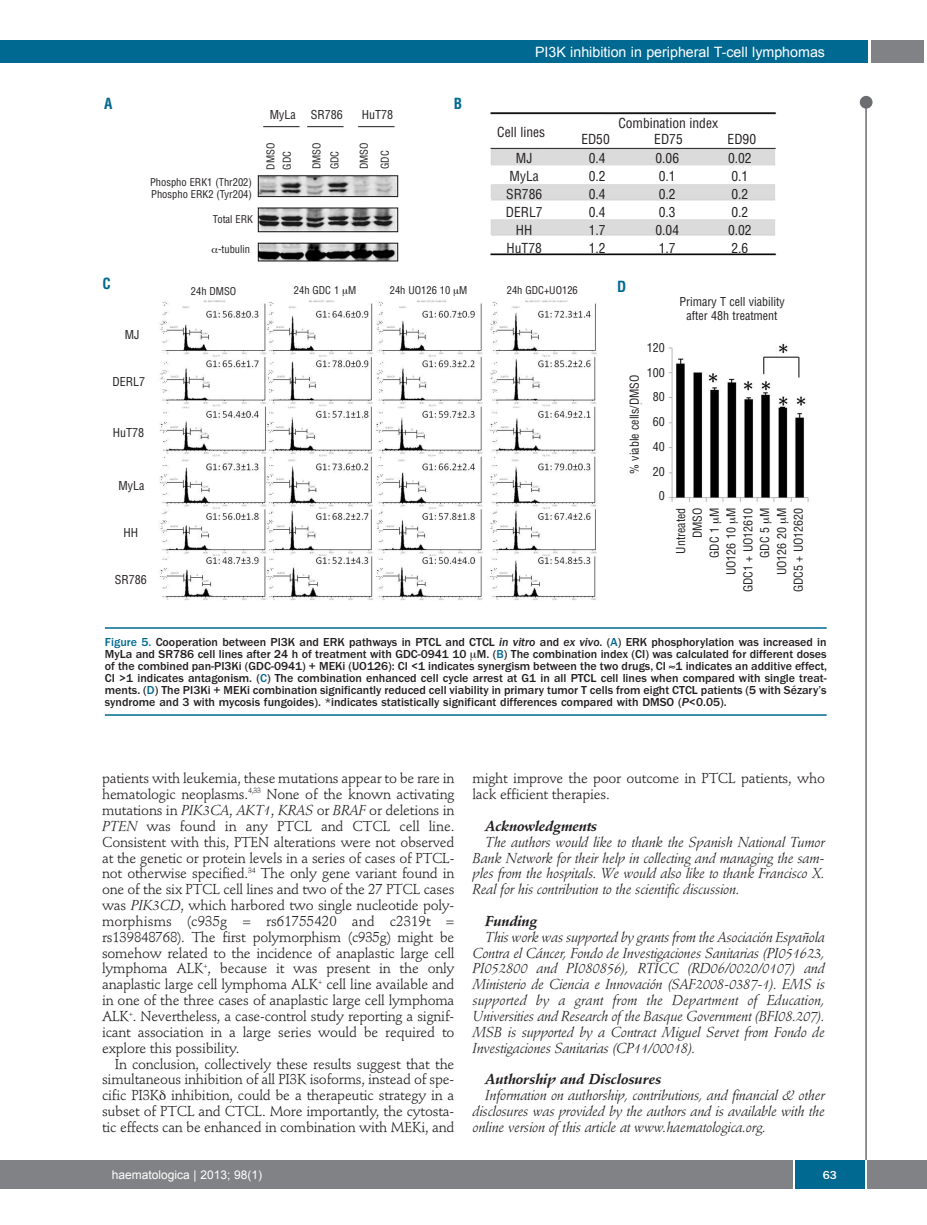
<style>
.page{position:relative;width:927px;height:1225px;background:#fff}
.page>*{position:absolute;margin:0;border:0;box-sizing:border-box;transform-origin:0 0}
.t1{font:700 condensed 15px "Helvetica";color:#006991}
.t2{font:14.25px/15.9px "Stempel Schneidler";letter-spacing:-.015em;color:#231f20;text-align:justify}
.t3{font:italic 14.25px/15.9px "Stempel Schneidler";letter-spacing:-.015em;color:#231f20;text-align:justify}
.t4{font:italic 700 14.25px "Stempel Schneidler";letter-spacing:-.005em;color:#231f20}
.t5{font:14.25px "Arial";color:#fff}
.t6{font:condensed 13.5px "Helvetica";color:#231f20}
.t7{font:500 12px/12px "Franklin Gothic";color:#231f20;text-align:justify}
.t8{font:condensed 12px/16.8px "Helvetica";color:#231f20;text-align:right}
.t9{font:12px "Arial";color:#fff}
.t10{font:500 12px "Franklin Gothic";color:#fff}
.t11{font:condensed 10.5px/16.5px "Helvetica";color:#231f20}
.s1{color:#006991}
.s2{font-style:italic}
</style>
<div class="page">
<div style="left:860px;top:96px;width:12px;height:13px;background:#6c6d70;border-radius:50%"></div>
<hr style="left:865px;top:98px;width:2px;height:1062px;background:#6c6d70">
<div style="left:871px;top:40px;width:52px;height:22px;background:#808285"></div>
<div style="left:18px;top:40px;width:849px;height:22px;background:#006991"></div>
<div style="left:17px;top:1160px;width:910px;height:28px;background:#808285"></div>
<div style="left:795px;top:1160px;width:70px;height:28px;background:#006991"></div>
<hr style="left:793px;top:1160px;width:2px;height:28px;background:#fff">
<hr style="left:865px;top:1160px;width:2px;height:28px;background:#fff">
<div style="left:0;top:40px;width:19px;height:22px;background:#006991"></div>
<div style="left:0;top:1160px;width:18px;height:28px;background:#808285"></div>
<img style="left:159px;top:112px;width:650px;height:489px">
<hr style="left:105px;top:627px;width:722px;height:2px;background:#006991">
<hr style="left:105px;top:714px;width:722px;height:2px;background:#006991">
<svg style="left:212px;top:248px;width:6px;height:5px"></svg>
<svg style="left:343px;top:289px;width:5px;height:7px"></svg>
<svg style="left:454px;top:290px;width:5px;height:7px"></svg>
<svg style="left:713px;top:517px;width:8px;height:6px"></svg>
<svg style="left:730px;top:517px;width:8px;height:6px"></svg>
<svg style="left:764px;top:517px;width:8px;height:6px"></svg>
<svg style="left:781px;top:517px;width:7px;height:6px"></svg>
<p class="t5" style="left:535px;top:44px;width:292px">PI3K inhibition in peripheral T-cell lymphomas</p>
<p class="t1" style="left:104px;top:95px;width:10px">A</p>
<p class="t1" style="left:454px;top:95px;width:10px">B</p>
<p class="t8" style="left:270px;top:106px;width:74px">MyLa SR786</p>
<p class="t8" style="left:362px;top:106px;width:33px">HuT78</p>
<p class="t6" style="left:618px;top:116px;width:101px">Combination index</p>
<p class="t6" style="left:497px;top:124px;width:49px">Cell lines</p>
<p class="t6" style="left:581px;top:132px;width:30px">ED50</p>
<p class="t6" style="left:654px;top:132px;width:30px">ED75</p>
<p class="t6" style="left:728px;top:132px;width:30px">ED90</p>
<p class="t11" style="left:262px;top:170px;width:28px;rotate:-90deg">DMSO<br>GDC</p>
<p class="t11" style="left:308px;top:169px;width:28px;line-height:18px;rotate:-90deg">DMSO<br>GDC</p>
<p class="t11" style="left:354px;top:169px;width:28px;line-height:21px;rotate:-90deg">DMSO<br>GDC</p>
<p class="t6" style="left:516px;top:150px;width:18px">MJ</p>
<p class="t6" style="left:589px;top:150px;width:18px">0.4</p>
<p class="t6" style="left:655px;top:150px;width:25px">0.06</p>
<p class="t6" style="left:728px;top:150px;width:25px">0.02</p>
<p class="t6" style="left:510px;top:168px;width:31px">MyLa</p>
<p class="t6" style="left:589px;top:168px;width:18px">0.2</p>
<p class="t6" style="left:659px;top:168px;width:18px">0.1</p>
<p class="t6" style="left:731px;top:168px;width:18px">0.1</p>
<p class="t6" style="left:506px;top:186px;width:37px">SR786</p>
<p class="t6" style="left:589px;top:186px;width:18px">0.4</p>
<p class="t6" style="left:659px;top:186px;width:18px">0.2</p>
<p class="t6" style="left:731px;top:186px;width:18px">0.2</p>
<p class="t6" style="left:506px;top:204px;width:38px">DERL7</p>
<p class="t6" style="left:589px;top:204px;width:18px">0.4</p>
<p class="t6" style="left:659px;top:204px;width:18px">0.3</p>
<p class="t6" style="left:731px;top:204px;width:18px">0.2</p>
<p class="t6" style="left:516px;top:222px;width:18px">HH</p>
<p class="t6" style="left:589px;top:222px;width:18px">1.7</p>
<p class="t6" style="left:655px;top:222px;width:25px">0.04</p>
<p class="t6" style="left:728px;top:222px;width:25px">0.02</p>
<p class="t6" style="left:507px;top:240px;width:37px">HuT78</p>
<p class="t6" style="left:589px;top:240px;width:18px">1.2</p>
<p class="t6" style="left:659px;top:240px;width:18px">1.7</p>
<p class="t6" style="left:731px;top:240px;width:18px">2.6</p>
<p class="t11" style="left:150px;top:177px;width:103px;line-height:12px">Phospho ERK1 (Thr202)<br>Phospho ERK2 (Tyr204)</p>
<p class="t11" style="left:213px;top:211px;width:42px">Total ERK</p>
<p class="t11" style="left:218px;top:241px;width:34px">-tubulin</p>
<p class="t11" style="left:191px;top:283px;width:47px">24h DMSO</p>
<p class="t11" style="left:294px;top:282px;width:64px">24h GDC 1 M</p>
<p class="t11" style="left:390px;top:282px;width:79px">24h UO126 10 M</p>
<p class="t11" style="left:507px;top:282px;width:73px">24h GDC+UO126</p>
<p class="t1" style="left:103px;top:275px;width:10px">C</p>
<p class="t1" style="left:617px;top:278px;width:11px">D</p>
<p class="t8" style="left:125px;top:326px;width:16px">MJ</p>
<p class="t8" style="left:112px;top:374px;width:34px">DERL7</p>
<p class="t8" style="left:113px;top:425px;width:33px">HuT78</p>
<p class="t8" style="left:119px;top:477px;width:27px">MyLa</p>
<p class="t8" style="left:124px;top:524px;width:16px">HH</p>
<p class="t8" style="left:115px;top:571px;width:33px">SR786</p>
<p class="t8" style="left:626px;top:474px;width:101px;rotate:-90deg">% viable cells/DMSO</p>
<p class="t8" style="left:647px;top:335px;width:19px;line-height:24.8px">120<br>100<br>80<br>60<br>40<br>20<br>0</p>
<p class="t8" style="left:679px;top:295px;width:107px;line-height:13.5px;text-align:center">Primary T cell viability after 48h treatment</p>
<p class="t8" style="left:673px;top:592px;width:86px;rotate:-90deg">Untreated<br>DMSO<br>GDC 1 M<br>UO126 10 M<br>GDC1 + UO12610<br>GDC 5 M<br>UO126 20 M<br>GDC5 + UO12620</p>
<p class="t7" style="left:105px;top:637px;width:724px"><span class="s1">Figure 5.</span> Cooperation between PI3K and ERK pathways in PTCL and CTCL <span class="s2">in vitro</span> and <span class="s2">ex vivo</span>. (<span class="s1">A</span>) ERK phosphorylation was increased in MyLa and SR786 cell lines after 24 h of treatment with GDC-0941 10 M. (<span class="s1">B</span>) The combination index (CI) was calculated for different doses of the combined pan-PI3Ki (GDC-0941) + MEKi (UO126): CI &lt;1 indicates synergism between the two drugs, CI ≈1 indicates an additive effect, CI &gt;1 indicates antagonism. (<span class="s1">C</span>) The combination enhanced cell cycle arrest at G1 in all PTCL cell lines when compared with single treat&shy;ments. (<span class="s1">D</span>) The PI3Ki + MEKi combination significantly reduced cell viability in primary tumor T cells from eight CTCL patients (5 with Sézary’s syndrome and 3 with mycosis fungoides). *indicates statistically significant differences compared with DMSO (<span class="s2">P</span>&lt;0.05).</p>
<p class="t2" style="left:102px;top:772px;width:354px">patients with leukemia, these mutations appear to be rare in hematologic neoplasms.<sup>4,33</sup> None of the known activating mutations in <span class="s2">PIK3CA</span>, <span class="s2">AKT1</span>, <span class="s2">KRAS</span> or <span class="s2">BRAF</span> or deletions in <span class="s2">PTEN</span> was found in any PTCL and CTCL cell line.<br>Consistent with this, PTEN alterations were not observed at the genetic or protein levels in a series of cases of PTCL&shy;not otherwise specified.<sup>34</sup> The only gene variant found in one of the six PTCL cell lines and two of the 27 PTCL cases was <span class="s2">PIK3CD</span>, which harbored two single nucleotide poly&shy;morphisms (c935g = rs61755420 and c2319t = rs139848768). The first polymorphism (c935g) might be somehow related to the incidence of anaplastic large cell lymphoma ALK<sup>+</sup>, because it was present in the only anaplastic large cell lymphoma ALK<sup>+</sup> cell line available and in one of the three cases of anaplastic large cell lymphoma ALK<sup>+</sup>. Nevertheless, a case-control study reporting a signif&shy;icant association in a large series would be required to explore this possibility.</p>
<p class="t2" style="left:102px;top:1057px;width:354px;text-indent:13px">In conclusion, collectively these results suggest that the simultaneous inhibition of all PI3K isoforms, instead of spe&shy;cific PI3K inhibition, could be a therapeutic strategy in a subset of PTCL and CTCL. More importantly, the cytosta&shy;tic effects can be enhanced in combination with MEKi, and</p>
<p class="t2" style="left:472px;top:772px;width:354px">might improve the poor outcome in PTCL patients, who lack efficient therapies.</p>
<p class="t4" style="left:485px;top:820px;width:114px">Acknowledgments</p>
<p class="t3" style="left:472px;top:835px;width:354px;text-indent:13px">The authors would like to thank the Spanish National Tumor Bank Network for their help in collecting and managing the sam&shy;ples from the hospitals. We would also like to thank Francisco X.<br>Real for his contribution to the scientific discussion.</p>
<p class="t4" style="left:485px;top:915px;width:53px">Funding</p>
<p class="t3" style="left:472px;top:930px;width:354px;text-indent:13px">This work was supported by grants from the Asociación Española Contra el Cáncer, Fondo de Investigaciones Sanitarias (PI051623, PI052800 and PI080856), RTICC (RD06/0020/0107) and Ministerio de Ciencia e Innovación (SAF2008-0387-1). EMS is supported by a grant from the Department of Education, Universities and Research of the Basque Government (BFI08.207).<br>MSB is supported by a Contract Miguel Servet from Fondo de Investigaciones Sanitarias (CP11/00018).</p>
<p class="t4" style="left:485px;top:1073px;width:178px">Authorship and Disclosures</p>
<p class="t3" style="left:472px;top:1088px;width:354px;text-indent:13px">Information on authorship, contributions, and financial &amp; other disclosures was provided by the authors and is available with the online version of this article at www.haematologica.org.</p>
<p class="t9" style="left:112px;top:1168px;width:152px">haematologica | 2013; 98(1)</p>
<p class="t10" style="left:823px;top:1171px;width:16px">63</p>
</div>
